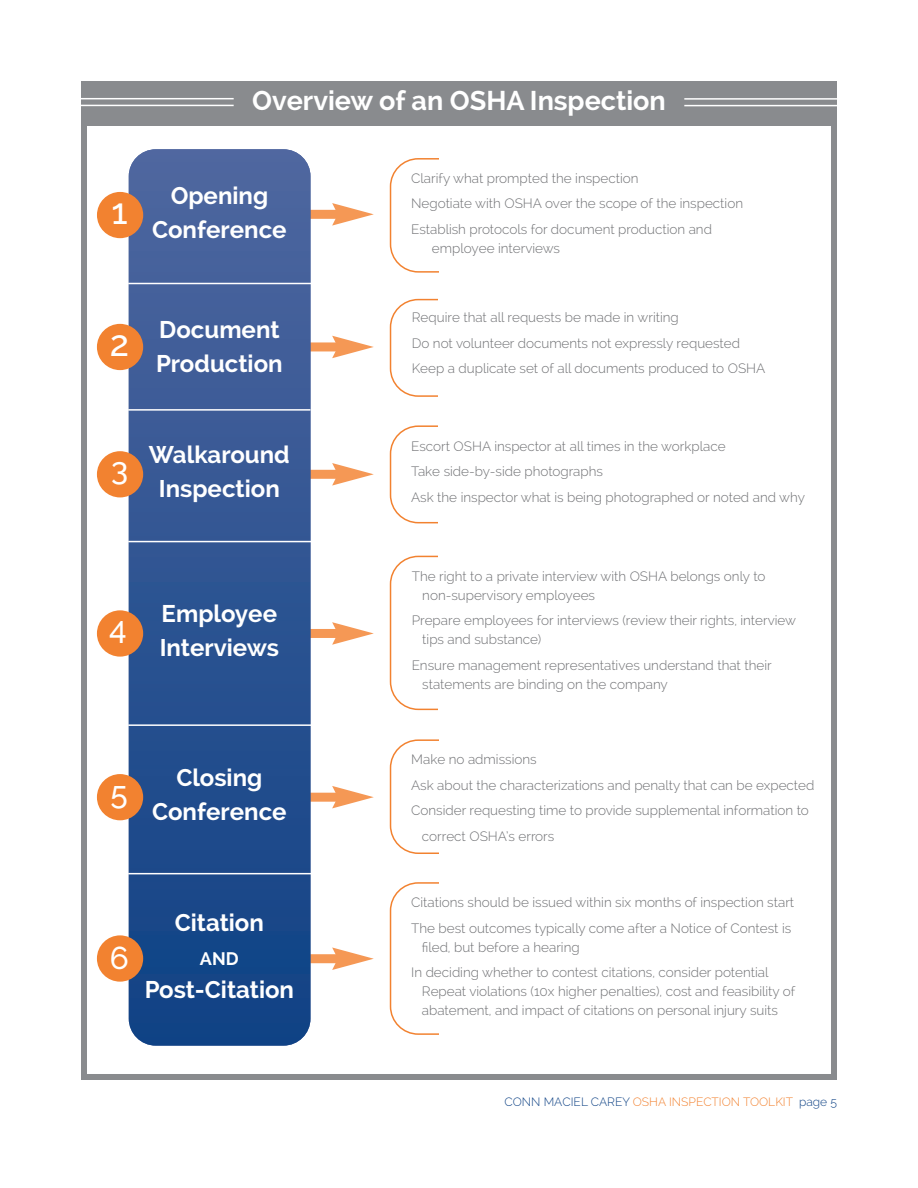
<style>
.page{position:relative;width:918px;height:1188px;background:#fff}
.page>*{position:absolute;margin:0;border:0;box-sizing:border-box;transform-origin:0 0}
.t1{font:500 36px "Raleway";color:#fff}
.t2{font:500 31.5px "Raleway";color:#fff}
.t3{font:700 27px "Raleway";color:#fff}
.t4{font:700 24px/33.8px "Raleway";color:#fff;text-align:center}
.t5{font:700 18px "Raleway";color:#fff}
.t6{font:300 13.5px/25.5px "Raleway";color:#6f7073}
.t7{font:300 12px "Raleway";color:#f28230}
.s1{color:#0e4285}
</style>
<div class="page">
<div style="left:81px;top:81px;width:756px;height:999px;border:6px solid #898b8e"></div>
<svg style="left:390px;top:882px;width:49px;height:153px"></svg>
<svg style="left:390px;top:739px;width:49px;height:115px"></svg>
<svg style="left:390px;top:556px;width:48px;height:154px"></svg>
<svg style="left:390px;top:425px;width:48px;height:98px"></svg>
<svg style="left:390px;top:158px;width:49px;height:115px"></svg>
<div style="left:295px;top:210px;width:45px;height:9px;background:#f59855"></div>
<svg style="left:332px;top:203px;width:42px;height:23px"></svg>
<div style="left:295px;top:470px;width:45px;height:9px;background:#f59855"></div>
<svg style="left:332px;top:463px;width:42px;height:23px"></svg>
<div style="left:295px;top:629px;width:45px;height:9px;background:#f59855"></div>
<svg style="left:332px;top:622px;width:42px;height:23px"></svg>
<div style="left:295px;top:793px;width:45px;height:9px;background:#f59855"></div>
<svg style="left:332px;top:786px;width:42px;height:22px"></svg>
<div style="left:295px;top:954px;width:45px;height:9px;background:#f59855"></div>
<svg style="left:332px;top:947px;width:42px;height:23px"></svg>
<div style="left:295px;top:342px;width:45px;height:9px;background:#f59855"></div>
<svg style="left:332px;top:336px;width:42px;height:22px"></svg>
<svg style="left:390px;top:299px;width:48px;height:98px"></svg>
<div style="left:129px;top:149px;width:181px;height:897px;background:linear-gradient(to bottom,#4f679f,#0e4285);border-radius:27px"></div>
<div style="left:81px;top:81px;width:756px;height:45px;background:#898b8e"></div>
<hr style="left:81px;top:98px;width:153px;height:1px;background:#fff">
<hr style="left:81px;top:105px;width:153px;height:1px;background:#fff">
<hr style="left:684px;top:98px;width:153px;height:2px;background:#fff">
<hr style="left:684px;top:105px;width:153px;height:1px;background:#fff">
<hr style="left:128px;top:283px;width:211px;height:1px;background:#fff">
<hr style="left:128px;top:409px;width:182px;height:2px;background:#fff">
<hr style="left:128px;top:541px;width:211px;height:1px;background:#fff">
<hr style="left:128px;top:724px;width:211px;height:2px;background:#fff">
<hr style="left:128px;top:873px;width:211px;height:1px;background:#fff">
<div style="left:97px;top:192px;width:46px;height:46px;background:#f28230;border-radius:50%"></div>
<div style="left:97px;top:324px;width:46px;height:46px;background:#f28230;border-radius:50%"></div>
<div style="left:97px;top:451px;width:46px;height:46px;background:#f28230;border-radius:50%"></div>
<div style="left:97px;top:610px;width:46px;height:47px;background:#f28230;border-radius:50%"></div>
<div style="left:97px;top:774px;width:46px;height:46px;background:#f28230;border-radius:50%"></div>
<div style="left:97px;top:935px;width:46px;height:47px;background:#f28230;border-radius:50%"></div>
<h1 class="t1" style="left:111px;top:191px;width:18px">1</h1>
<h1 class="t1" style="left:110px;top:323px;width:21px">2</h1>
<h3 class="t3" style="left:252px;top:91px;width:415px">Overview of an OSHA Inspection</h3>
<h3 class="t4" style="left:152px;top:181px;width:136px">Opening<br>Conference</h3>
<h3 class="t4" style="left:156px;top:315px;width:128px;text-align:left">Document<br>Production</h3>
<p class="t6" style="left:411px;top:166px;width:333px">Clarify what prompted the inspection<br>Negotiate with OSHA over the scope of the inspection<br>Establish protocols for document production and</p>
<p class="t6" style="left:432px;top:236px;width:130px">employee interviews</p>
<p class="t6" style="left:412px;top:306px;width:355px">Require that all requests be made in writing<br>Do not volunteer documents not expressly requested<br>Keep a duplicate set of all documents produced to OSHA</p>
<h2 class="t2" style="left:111px;top:451px;width:19px">3</h2>
<h3 class="t4" style="left:149px;top:440px;width:142px">Walkaround<br>Inspection</h3>
<p class="t6" style="left:411px;top:435px;width:395px">Escort OSHA inspector at all times in the workplace<br>Take side-by-side photographs<br>Ask the inspector what is being photographed or noted and why</p>
<h2 class="t2" style="left:109px;top:609px;width:19px">4</h2>
<h3 class="t4" style="left:160px;top:599px;width:121px;text-align:left">Employee<br>Interviews</h3>
<h2 class="t2" style="left:110px;top:775px;width:19px">5</h2>
<h3 class="t4" style="left:152px;top:763px;width:136px">Closing<br>Conference</h3>
<h2 class="t2" style="left:110px;top:940px;width:21px">6</h2>
<h3 class="t4" style="left:175px;top:908px;width:91px">Citation</h3>
<h3 class="t5" style="left:200px;top:951px;width:40px">AND</h3>
<h3 class="t4" style="left:145px;top:975px;width:151px">Post-Citation</h3>
<p class="t6" style="left:422px;top:568px;width:345px;line-height:19px;text-indent:-11px">The right to a private interview with OSHA belongs only to non-supervisory employees</p>
<p class="t6" style="left:422px;top:612px;width:375px;line-height:19px;text-indent:-11px">Prepare employees for interviews (review their rights, interview tips and substance)</p>
<p class="t6" style="left:422px;top:657px;width:351px;line-height:19px;text-indent:-11px">Ensure management representatives understand that their statements are binding on the company</p>
<p class="t6" style="left:411px;top:748px;width:127px">Make no admissions</p>
<p class="t6" style="left:411px;top:773px;width:405px">Ask about the characterizations and penalty that can be expected</p>
<p class="t6" style="left:411px;top:799px;width:399px">Consider requesting time to provide supplemental information to</p>
<p class="t6" style="left:422px;top:824px;width:134px">correct OSHA’s errors</p>
<p class="t6" style="left:411px;top:891px;width:385px">Citations should be issued within six months of inspection start<br>The best outcomes typically come after a Notice of Contest is</p>
<p class="t6" style="left:411px;top:935px;width:359px;text-indent:11px">filed, but before a hearing<br>In deciding whether to contest citations, consider potential</p>
<p class="t6" style="left:422px;top:983px;width:375px;line-height:19px">Repeat violations (10x higher penalties), cost and feasibility of abatement, and impact of citations on personal injury suits</p>
<p class="t7" style="left:505px;top:1097px;width:334px"><span class="s1">CONN MACIEL CAREY</span> OSHA INSPECTION TOOLKIT <span class="s1">page 5</span></p>
</div>
